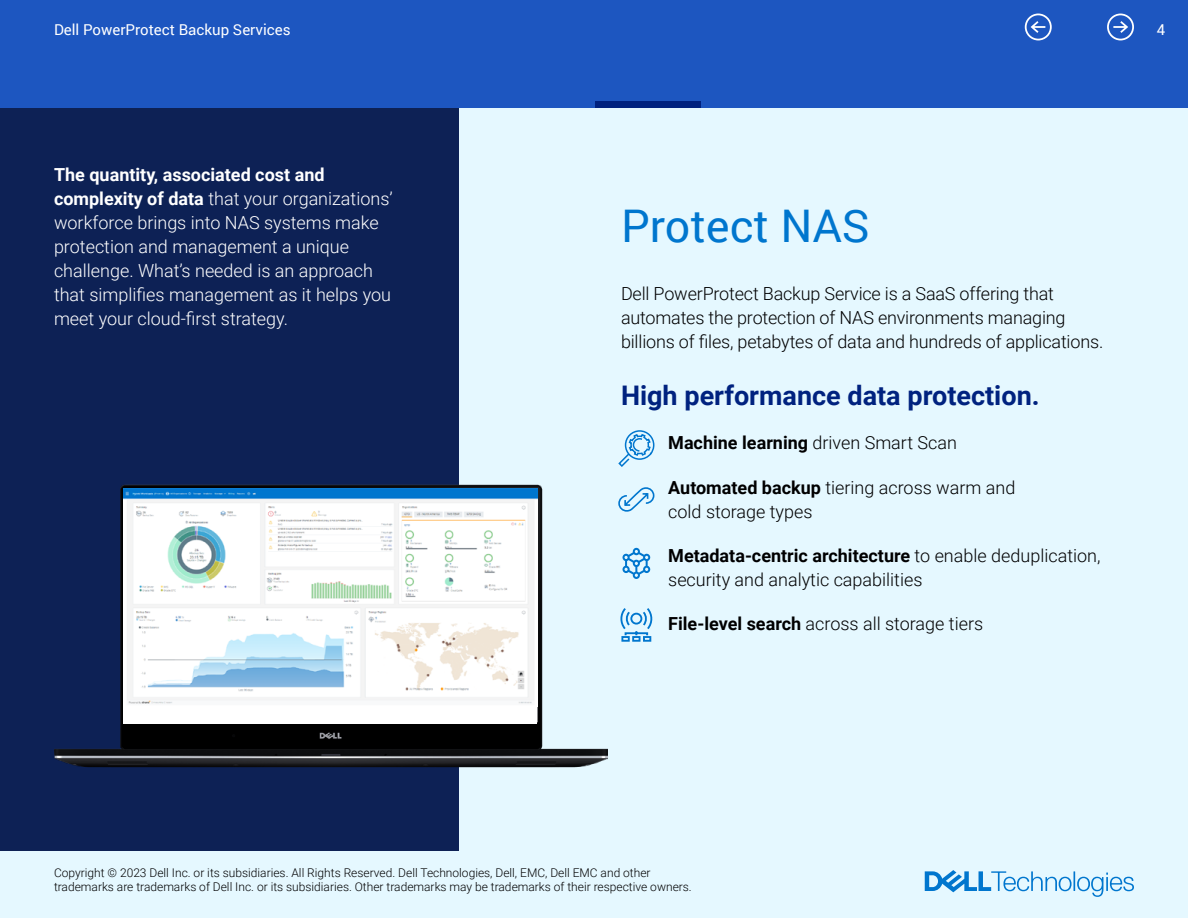
<style>
.page{position:relative;width:1188px;height:918px;background:#fff}
.page>*{position:absolute;margin:0;border:0;box-sizing:border-box;transform-origin:0 0}
.Page_Header{font:45px "Roboto";color:#0076ce}
.Body_Copy_Header{font:700 27px "Roboto";color:#00227f}
.Sidebar{font:300 18px/24px "Roboto";color:#fff}
.Body_Copy_Icons{font:300 18px/24px "Roboto";color:#000}
.Page_Copy{font:300 18px/24px "Roboto";letter-spacing:-.01em;color:#000}
.Body_Copy_Icons-2{font:700 18px "Roboto";color:#000}
.t1{font:15px "Roboto";color:#fff}
.t2{font:300 12px/14.4px "Roboto";color:#000}
.s1{font-weight:700}
.s2{font-weight:300}
</style>
<div class="page">
<div style="left:0;top:108px;width:1188px;height:810px;background:#e5f8ff"></div>
<div style="left:0;top:0;width:1188px;height:108px;background:#1d56c0"></div>
<div style="left:0;top:108px;width:459px;height:742px;background:#0d2155"></div>
<svg style="left:623px;top:548px;width:27px;height:31px"></svg>
<svg style="left:620px;top:608px;width:33px;height:34px"></svg>
<svg style="left:618px;top:487px;width:37px;height:25px"></svg>
<svg style="left:618px;top:430px;width:37px;height:37px"></svg>
<img style="left:54px;top:484px;width:554px;height:284px">
<div style="left:123px;top:680px;width:414px;height:43px;background:#fff"></div>
<img style="left:123px;top:489px;width:414px;height:10px">
<img style="left:123px;top:499px;width:414px;height:205px">
<svg style="left:925px;top:870px;width:209px;height:27px"></svg>
<svg style="left:1107px;top:14px;width:27px;height:26px"></svg>
<svg style="left:1025px;top:14px;width:27px;height:26px"></svg>
<div style="left:595px;top:101px;width:106px;height:7px;background:#00227f"></div>
<p class="t1" style="left:54px;top:19px;width:238px">Dell PowerProtect Backup Services</p>
<p class="t1" style="left:1157px;top:19px;width:10px">4</p>
<p class="Sidebar" style="left:54px;top:162px;width:340px"><span class="s1">The quantity, associated cost and complexity of data</span> that your organizations’ workforce brings into NAS systems make protection and management a unique challenge. What’s needed is an approach that simplifies management as it helps you meet your cloud-first strategy.</p>
<p class="Page_Header" style="left:621px;top:194px;width:251px">Protect NAS</p>
<p class="Page_Copy" style="left:621px;top:281px;width:484px">Dell PowerProtect Backup Service is a SaaS offering that automates the protection of NAS environments managing billions of files, petabytes of data and hundreds of applications.</p>
<p class="Body_Copy_Header" style="left:621px;top:377px;width:420px">High performance data protection.</p>
<p class="Body_Copy_Icons-2" style="left:668px;top:430px;width:290px">Machine learning <span class="s2">driven Smart Scan</span></p>
<p class="Body_Copy_Icons" style="left:668px;top:475px;width:349px"><span class="s1">Automated backup</span> tiering across warm and cold storage types</p>
<p class="Body_Copy_Icons" style="left:668px;top:543px;width:434px"><span class="s1">Metadata-centric architecture</span> to enable deduplication, security and analytic capabilities</p>
<p class="Body_Copy_Icons" style="left:668px;top:611px;width:317px"><span class="s1">File-level search</span> across all storage tiers</p>
<p class="t2" style="left:54px;top:865px;width:639px">Copyright © 2023 Dell Inc. or its subsidiaries. All Rights Reserved. Dell Technologies, Dell, EMC, Dell EMC and other trademarks are trademarks of Dell Inc. or its subsidiaries. Other trademarks may be trademarks of their respective owners.</p>
</div>
